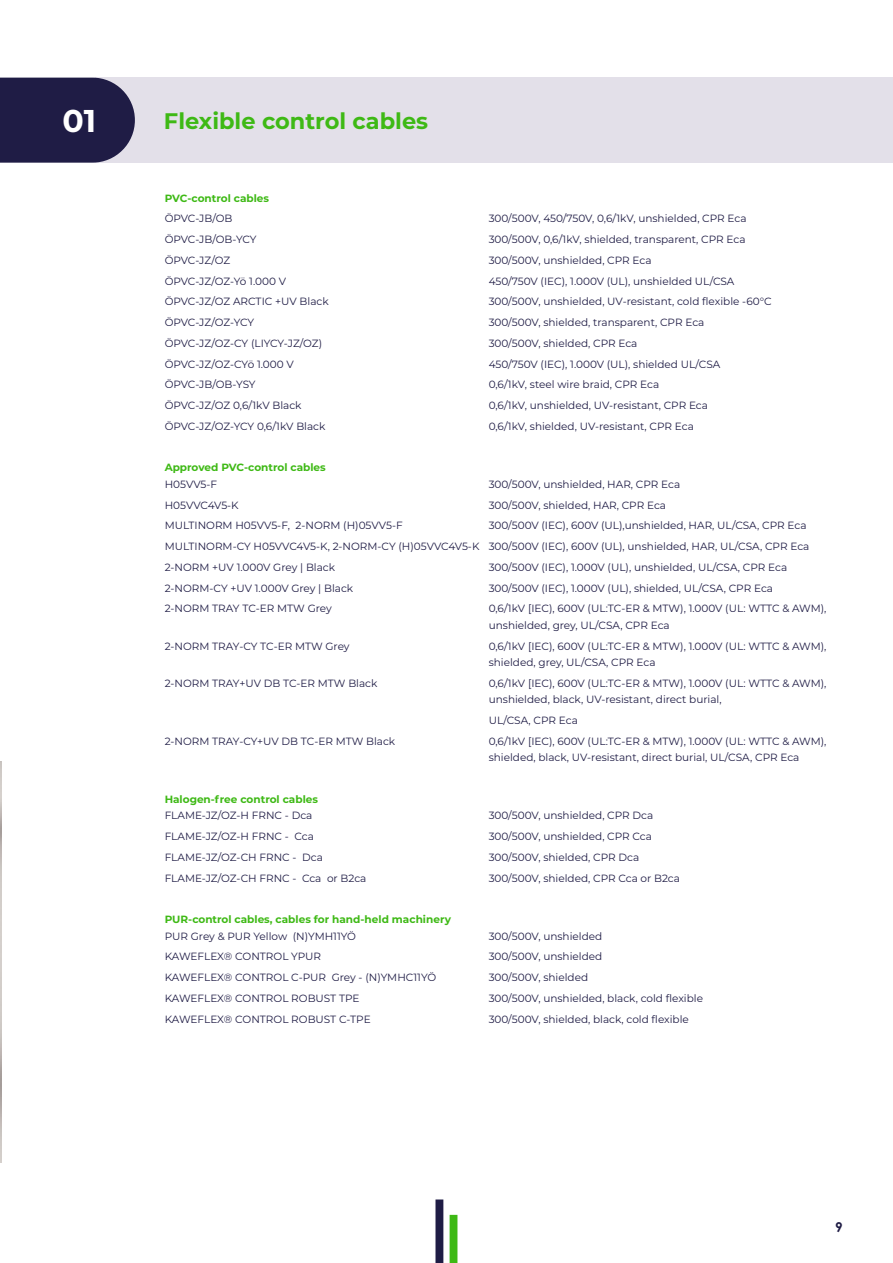
<style>
.page{position:relative;width:893px;height:1263px;background:#fff}
.page>*{position:absolute;margin:0;border:0;box-sizing:border-box;transform-origin:0 0}
.t1{font:700 31.5px "Montserrat";color:#fff}
.t2{font:700 22.5px "Montserrat";color:#3eb915}
.t3{font:700 13.5px "Century Gothic";color:#1f1c45}
.t4{font:10.5px/16.5px "Montserrat";color:#1f1c45}
.t5{font:700 10.5px "Montserrat";color:#3eb915}
</style>
<div class="page">
<div style="left:96px;top:78px;width:797px;height:85px;background:#e3e0e9"></div>
<svg style="left:0;top:78px;width:135px;height:85px"></svg>
<div style="left:435px;top:1199px;width:8px;height:64px;background:#1f1c45"></div>
<div style="left:450px;top:1215px;width:7px;height:48px;background:#3eb915"></div>
<img style="left:0;top:761px;width:1px;height:401px">
<h1 class="t1" style="left:63px;top:98px;width:35px">01</h1>
<h2 class="t2" style="left:164px;top:105px;width:266px">Flexible control cables</h2>
<p class="t5" style="left:165px;top:190px;width:106px">PVC-control cables</p>
<p class="t4" style="left:165px;top:210px;width:69px">ÖPVC-JB/OB</p>
<p class="t4" style="left:489px;top:210px;width:259px">300/500V, 450/750V, 0,6/1kV, unshielded, CPR Eca</p>
<p class="t4" style="left:165px;top:231px;width:93px">ÖPVC-JB/OB-YCY</p>
<p class="t4" style="left:489px;top:231px;width:258px">300/500V, 0,6/1kV, shielded, transparent, CPR Eca</p>
<p class="t4" style="left:165px;top:251px;width:67px">ÖPVC-JZ/OZ</p>
<p class="t4" style="left:489px;top:251px;width:164px">300/500V, unshielded, CPR Eca</p>
<p class="t4" style="left:165px;top:272px;width:123px">ÖPVC-JZ/OZ-Yö 1.000 V</p>
<p class="t4" style="left:489px;top:272px;width:247px">450/750V (IEC), 1.000V (UL), unshielded UL/CSA</p>
<p class="t4" style="left:165px;top:293px;width:166px">ÖPVC-JZ/OZ ARCTIC +UV Black</p>
<p class="t4" style="left:489px;top:293px;width:285px">300/500V, unshielded, UV-resistant, cold flexible -60°C</p>
<p class="t4" style="left:165px;top:314px;width:91px">ÖPVC-JZ/OZ-YCY</p>
<p class="t4" style="left:489px;top:314px;width:217px">300/500V, shielded, transparent, CPR Eca</p>
<p class="t4" style="left:165px;top:334px;width:159px">ÖPVC-JZ/OZ-CY (LIYCY-JZ/OZ)</p>
<p class="t4" style="left:489px;top:334px;width:150px">300/500V, shielded, CPR Eca</p>
<p class="t4" style="left:165px;top:355px;width:131px">ÖPVC-JZ/OZ-CYö 1.000 V</p>
<p class="t4" style="left:489px;top:355px;width:233px">450/750V (IEC), 1.000V (UL), shielded UL/CSA</p>
<p class="t4" style="left:165px;top:376px;width:92px">ÖPVC-JB/OB-YSY</p>
<p class="t4" style="left:489px;top:376px;width:172px">0,6/1kV, steel wire braid, CPR Eca</p>
<p class="t4" style="left:165px;top:397px;width:138px">ÖPVC-JZ/OZ 0,6/1kV Black</p>
<p class="t4" style="left:489px;top:397px;width:221px">0,6/1kV, unshielded, UV-resistant, CPR Eca</p>
<p class="t4" style="left:165px;top:417px;width:162px">ÖPVC-JZ/OZ-YCY 0,6/1kV Black</p>
<p class="t4" style="left:489px;top:417px;width:207px">0,6/1kV, shielded, UV-resistant, CPR Eca</p>
<p class="t5" style="left:165px;top:460px;width:163px">Approved PVC-control cables</p>
<p class="t4" style="left:165px;top:475px;width:54px">H05VV5-F</p>
<p class="t4" style="left:489px;top:475px;width:193px">300/500V, unshielded, HAR, CPR Eca</p>
<p class="t4" style="left:165px;top:496px;width:76px">H05VVC4V5-K</p>
<p class="t4" style="left:489px;top:496px;width:179px">300/500V, shielded, HAR, CPR Eca</p>
<p class="t4" style="left:165px;top:517px;width:240px">MULTINORM H05VV5-F, 2-NORM (H)05VV5-F</p>
<p class="t4" style="left:165px;top:515px;width:646px;line-height:20.7px;text-indent:324px">300/500V (IEC), 600V (UL),unshielded, HAR, UL/CSA, CPR Eca<br>MULTINORM-CY H05VVC4V5-K, 2-NORM-CY (H)05VVC4V5-K 300/500V (IEC), 600V (UL), unshielded, HAR, UL/CSA, CPR Eca<br>2-NORM +UV 1.000V Grey | Black</p>
<p class="t4" style="left:489px;top:558px;width:300px">300/500V (IEC), 1.000V (UL), unshielded, UL/CSA, CPR Eca</p>
<p class="t4" style="left:165px;top:579px;width:190px">2-NORM-CY +UV 1.000V Grey | Black</p>
<p class="t4" style="left:489px;top:579px;width:286px">300/500V (IEC), 1.000V (UL), shielded, UL/CSA, CPR Eca</p>
<p class="t4" style="left:165px;top:600px;width:169px">2-NORM TRAY TC-ER MTW Grey</p>
<p class="t4" style="left:489px;top:600px;width:339px">0,6/1kV [IEC), 600V (UL:TC-ER &amp; MTW), 1.000V (UL: WTTC &amp; AWM), unshielded, grey, UL/CSA, CPR Eca</p>
<p class="t4" style="left:165px;top:637px;width:186px">2-NORM TRAY-CY TC-ER MTW Grey</p>
<p class="t4" style="left:489px;top:637px;width:339px">0,6/1kV [IEC), 600V (UL:TC-ER &amp; MTW), 1.000V (UL: WTTC &amp; AWM), shielded, grey, UL/CSA, CPR Eca</p>
<p class="t4" style="left:165px;top:674px;width:214px">2-NORM TRAY+UV DB TC-ER MTW Black</p>
<p class="t4" style="left:489px;top:674px;width:339px">0,6/1kV [IEC), 600V (UL:TC-ER &amp; MTW), 1.000V (UL: WTTC &amp; AWM), unshielded, black, UV-resistant, direct burial,</p>
<p class="t4" style="left:489px;top:712px;width:91px">UL/CSA, CPR Eca</p>
<p class="t4" style="left:165px;top:732px;width:232px">2-NORM TRAY-CY+UV DB TC-ER MTW Black</p>
<p class="t4" style="left:489px;top:732px;width:339px">0,6/1kV [IEC), 600V (UL:TC-ER &amp; MTW), 1.000V (UL: WTTC &amp; AWM), shielded, black, UV-resistant, direct burial, UL/CSA, CPR Eca</p>
<p class="t5" style="left:165px;top:791px;width:155px">Halogen-free control cables</p>
<p class="t4" style="left:165px;top:807px;width:149px">FLAME-JZ/OZ-H FRNC - Dca</p>
<p class="t4" style="left:489px;top:807px;width:166px">300/500V, unshielded, CPR Dca</p>
<p class="t4" style="left:165px;top:828px;width:151px">FLAME-JZ/OZ-H FRNC - Cca</p>
<p class="t4" style="left:489px;top:828px;width:165px">300/500V, unshielded, CPR Cca</p>
<p class="t4" style="left:165px;top:848px;width:160px">FLAME-JZ/OZ-CH FRNC - Dca</p>
<p class="t4" style="left:489px;top:848px;width:152px">300/500V, shielded, CPR Dca</p>
<p class="t4" style="left:165px;top:869px;width:203px">FLAME-JZ/OZ-CH FRNC - Cca or B2ca</p>
<p class="t4" style="left:489px;top:869px;width:193px">300/500V, shielded, CPR Cca or B2ca</p>
<p class="t5" style="left:165px;top:912px;width:288px">PUR-control cables, cables for hand-held machinery</p>
<p class="t4" style="left:165px;top:927px;width:193px">PUR Grey &amp; PUR Yellow (N)YMH11YÖ</p>
<p class="t4" style="left:489px;top:927px;width:115px">300/500V, unshielded</p>
<p class="t4" style="left:165px;top:948px;width:158px">KAWEFLEX® CONTROL YPUR</p>
<p class="t4" style="left:489px;top:948px;width:115px">300/500V, unshielded</p>
<p class="t4" style="left:165px;top:969px;width:273px">KAWEFLEX® CONTROL C-PUR Grey - (N)YMHC11YÖ</p>
<p class="t4" style="left:489px;top:969px;width:101px">300/500V, shielded</p>
<p class="t4" style="left:165px;top:989px;width:196px">KAWEFLEX® CONTROL ROBUST TPE</p>
<p class="t4" style="left:489px;top:989px;width:216px">300/500V, unshielded, black, cold flexible</p>
<p class="t4" style="left:165px;top:1010px;width:208px">KAWEFLEX® CONTROL ROBUST C-TPE</p>
<p class="t4" style="left:489px;top:1010px;width:202px">300/500V, shielded, black, cold flexible</p>
<p class="t3" style="left:835px;top:1217px;width:9px">9</p>
</div>
